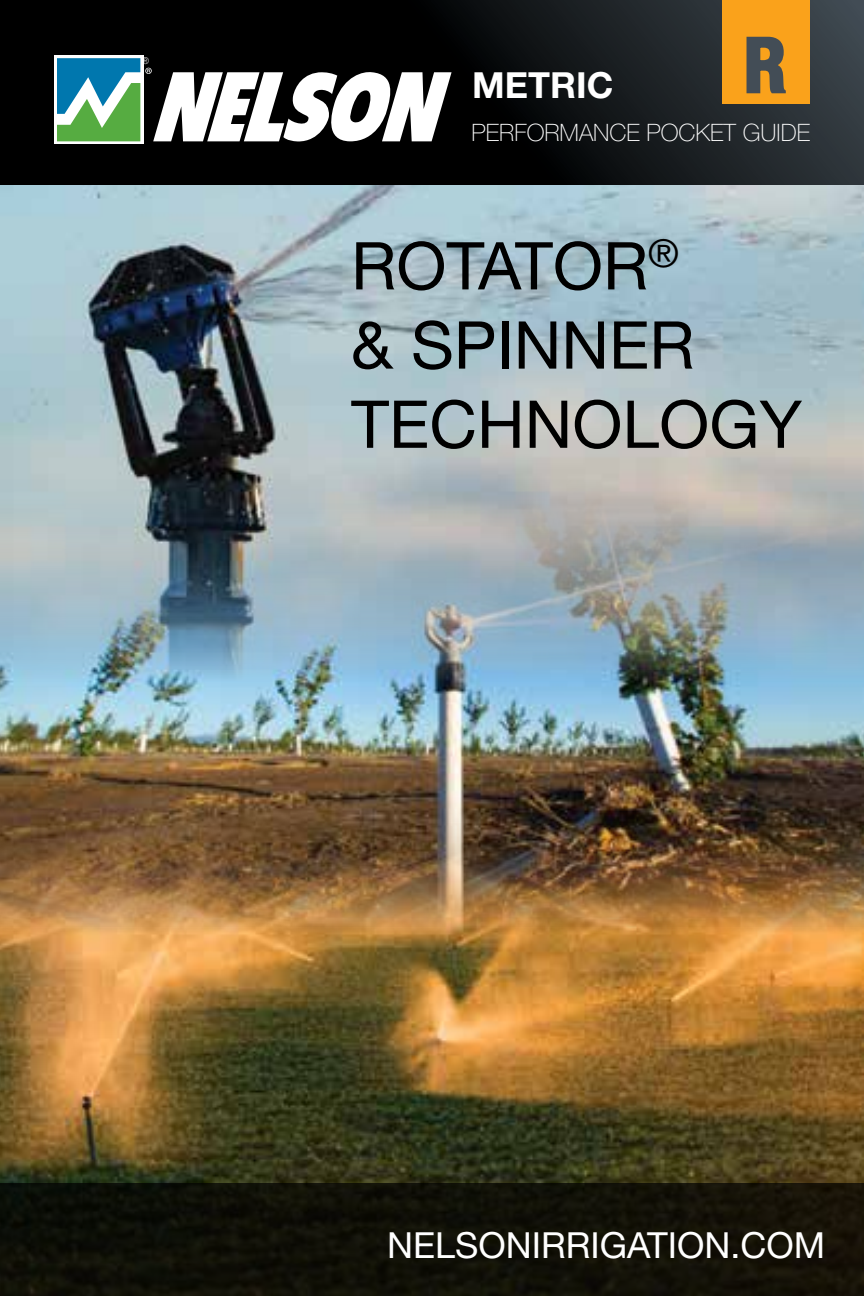
<style>
.page{position:relative;width:864px;height:1296px;background:#fff}
.page>*{position:absolute;margin:0;border:0;box-sizing:border-box;transform-origin:0 0}
.t1{font:66px/79.2px "Helvetica Neue LT Std";color:#000}
.t2{font:36px "Helvetica Neue LT Std";color:#fff}
.t3{font:700 36px "Helvetica Neue LT Std";color:#fff}
.t4{font:100 24px "Helvetica Neue LT Std";color:#fff}
.t5{font:300 condensed 9px "Helvetica LT Std";color:#fff}
</style>
<div class="page">
<img style="left:0;top:185px;width:864px;height:281px">
<img style="left:0;top:466px;width:864px;height:317px">
<img style="left:0;top:783px;width:864px;height:400px">
<svg style="left:0;top:0;width:864px;height:185px;background:#0d1011"></svg>
<div style="left:722px;top:0;width:88px;height:104px;background:#faa21b"></div>
<svg style="left:745px;top:36px;width:42px;height:257px;background:#7a7d74"></svg>
<div style="left:54px;top:55px;width:89px;height:89px;background:#fff"></div>
<svg style="left:57px;top:58px;width:395px;height:84px"></svg>
<div style="left:0;top:1183px;width:864px;height:113px;background:#111007"></div>
<p class="t5" style="left:142px;top:55px;width:9px">®</p>
<p class="t3" style="left:472px;top:63px;width:143px">METRIC</p>
<p class="t4" style="left:472px;top:119px;width:340px">PERFORMANCE POCKET GUIDE</p>
<p class="t1" style="left:351px;top:225px;width:453px">ROTATOR<sup>®<br></sup>&amp; SPINNER<br>TECHNOLOGY</p>
<p class="t2" style="left:387px;top:1224px;width:440px">NELSONIRRIGATION.COM</p>
</div>
